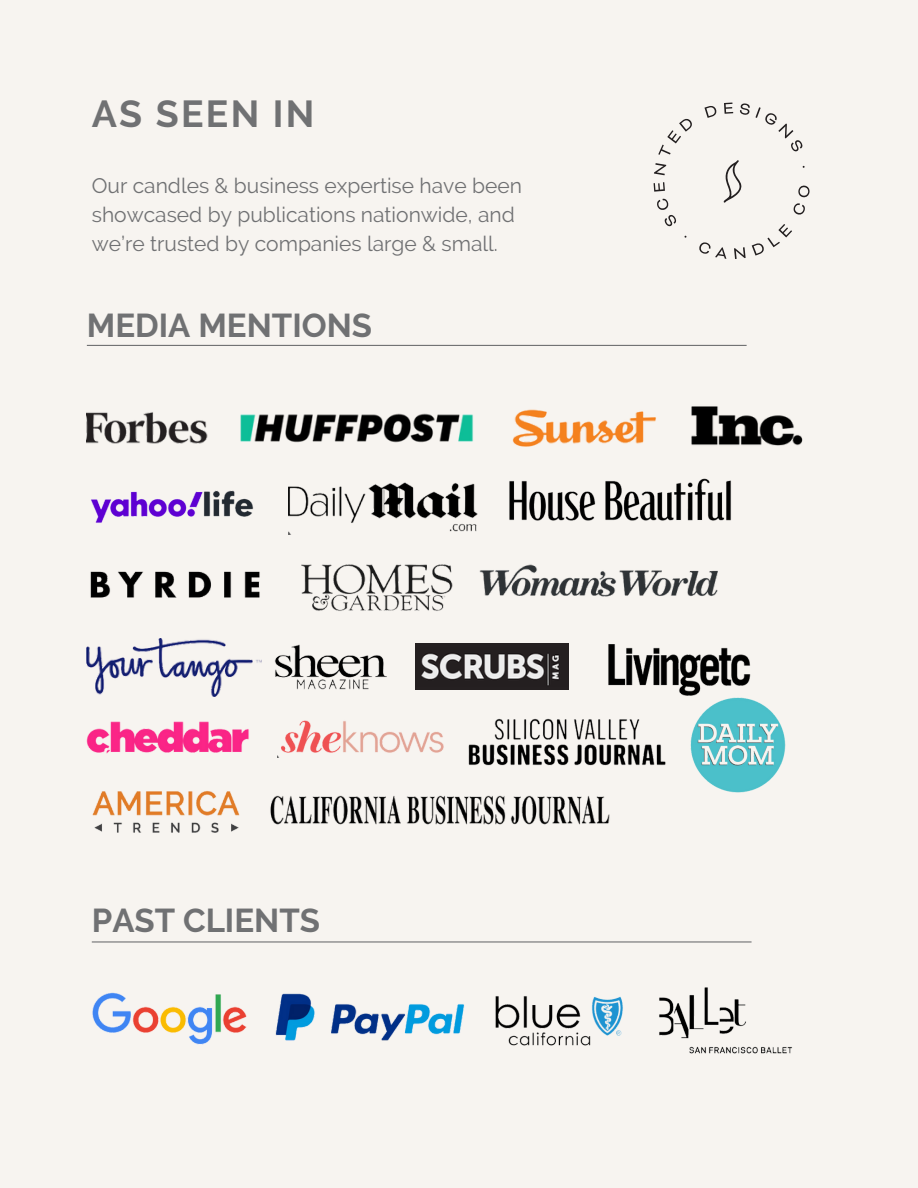
<style>
.page{position:relative;width:918px;height:1188px;background:#f7f4f0}
.page>*{position:absolute;margin:0;border:0;box-sizing:border-box;transform-origin:0 0}
.t1{font:700 37.5px "Raleway";letter-spacing:.06em;color:#707173}
.t2{font:700 33px "Raleway";color:#707173}
.t3{font:21px/29.2px "Raleway";color:#707173}
</style>
<div class="page">
<img style="left:87px;top:406px;width:716px;height:41px">
<img style="left:479px;top:564px;width:239px;height:33px">
<img style="left:690px;top:698px;width:96px;height:94px">
<img style="left:278px;top:720px;width:166px;height:37px">
<img style="left:90px;top:571px;width:170px;height:27px">
<img style="left:301px;top:564px;width:152px;height:47px">
<img style="left:608px;top:644px;width:143px;height:52px">
<img style="left:415px;top:643px;width:154px;height:47px">
<img style="left:87px;top:638px;width:175px;height:58px">
<img style="left:274px;top:644px;width:113px;height:46px">
<img style="left:87px;top:721px;width:162px;height:33px">
<img style="left:91px;top:490px;width:163px;height:33px">
<img style="left:288px;top:482px;width:190px;height:53px">
<img style="left:509px;top:478px;width:222px;height:43px">
<img style="left:270px;top:795px;width:340px;height:30px">
<img style="left:468px;top:718px;width:198px;height:48px">
<img style="left:92px;top:791px;width:148px;height:42px">
<img style="left:92px;top:992px;width:155px;height:53px">
<img style="left:275px;top:993px;width:190px;height:48px">
<img style="left:495px;top:996px;width:128px;height:50px">
<hr style="left:87px;top:345px;width:660px;height:1px;background:#707173">
<hr style="left:92px;top:941px;width:660px;height:2px;background:#707173">
<svg style="left:724px;top:160px;width:18px;height:43px"></svg>
<svg style="left:657px;top:198px;width:20px;height:29px"></svg>
<svg style="left:654px;top:182px;width:11px;height:10px"></svg>
<svg style="left:654px;top:163px;width:12px;height:12px"></svg>
<svg style="left:658px;top:118px;width:34px;height:37px"></svg>
<svg style="left:705px;top:106px;width:12px;height:12px"></svg>
<svg style="left:724px;top:103px;width:9px;height:11px"></svg>
<svg style="left:740px;top:103px;width:63px;height:49px"></svg>
<svg style="left:699px;top:242px;width:27px;height:17px"></svg>
<svg style="left:734px;top:247px;width:12px;height:12px"></svg>
<svg style="left:752px;top:224px;width:40px;height:32px"></svg>
<svg style="left:793px;top:185px;width:17px;height:30px"></svg>
<img style="left:659px;top:987px;width:134px;height:67px">
<h1 class="t1" style="left:92px;top:92px;width:224px">AS SEEN IN</h1>
<p class="t3" style="left:92px;top:171px;width:432px">Our candles &amp; business expertise have been showcased by publications nationwide, and we’re trusted by companies large &amp; small.</p>
<h2 class="t2" style="left:87px;top:306px;width:287px">MEDIA MENTIONS</h2>
<h2 class="t2" style="left:92px;top:901px;width:230px">PAST CLIENTS</h2>
</div>
